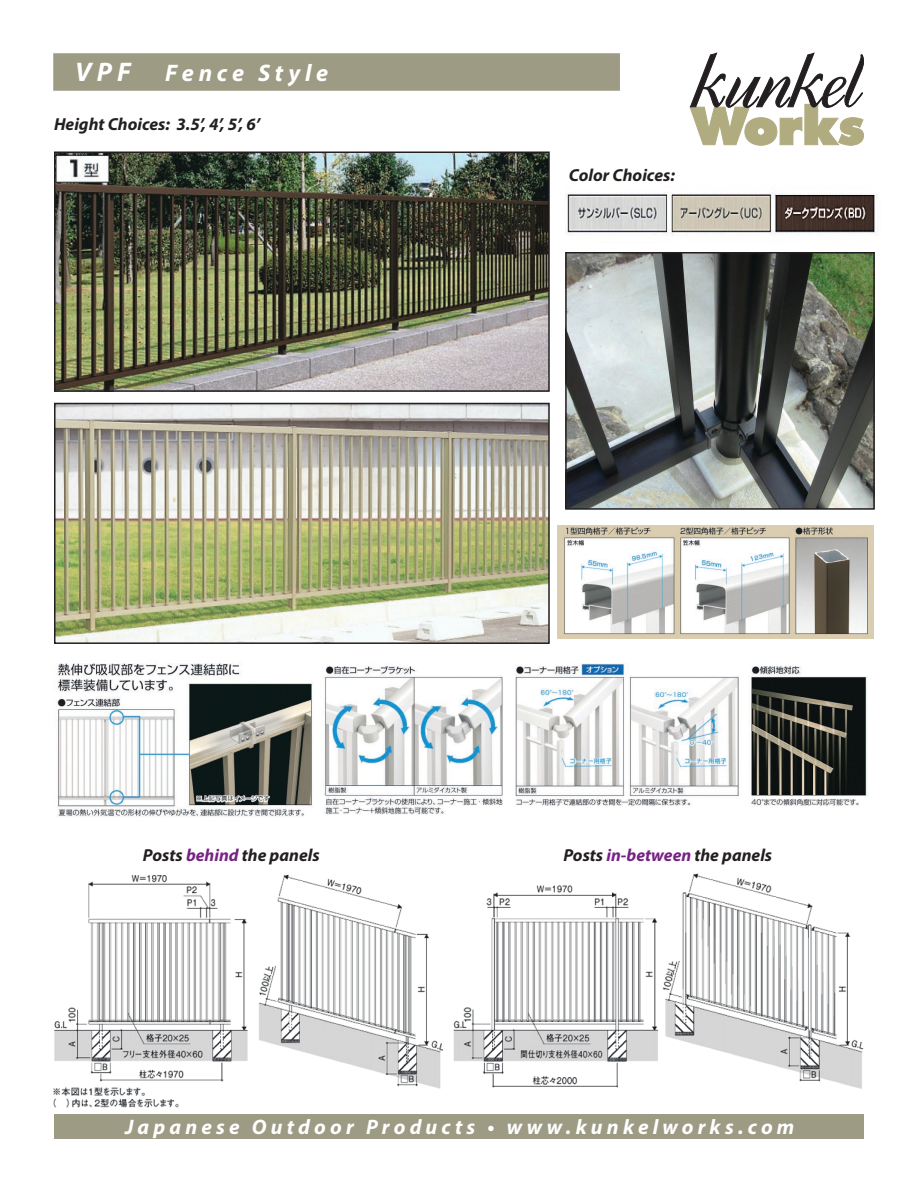
<style>
.page{position:relative;width:918px;height:1188px;background:#fff}
.page>*{position:absolute;margin:0;border:0;box-sizing:border-box;transform-origin:0 0}
.t1{font:italic 700 27px "Myriad Pro";color:#fff}
.t2{font:italic 700 24px "Myriad Pro";letter-spacing:.195em;color:#fff}
.t3{font:italic 700 21px "Myriad Pro";letter-spacing:.2em;color:#fff}
.Boxy_Type{font:italic 700 17.4px "Myriad Pro";color:#231f20}
.s1{color:#762284}
</style>
<div class="page">
<img style="left:57px;top:155px;width:490px;height:234px">
<div style="left:54px;top:152px;width:496px;height:240px;border:2px solid #231f20"></div>
<div style="left:54px;top:1114px;width:810px;height:24px;background:#9d9b84"></div>
<div style="left:53px;top:53px;width:567px;height:38px;background:#9d9b84;border:2px solid #9d9b84"></div>
<img style="left:57px;top:406px;width:490px;height:235px">
<div style="left:54px;top:403px;width:496px;height:241px;border:2px solid #231f20"></div>
<img style="left:53px;top:874px;width:401px;height:234px">
<img style="left:454px;top:873px;width:410px;height:216px">
<img style="left:57px;top:663px;width:256px;height:154px">
<img style="left:323px;top:664px;width:545px;height:151px">
<img style="left:558px;top:525px;width:316px;height:113px">
<img style="left:565px;top:192px;width:314px;height:44px">
<img style="left:568px;top:255px;width:304px;height:252px">
<div style="left:565px;top:252px;width:310px;height:258px;border:2px solid #231f20"></div>
<svg style="left:690px;top:53px;width:174px;height:92px"></svg>
<p class="t1" style="left:75px;top:55px;width:57px">VPF</p>
<p class="t2" style="left:165px;top:58px;width:165px">Fence Style</p>
<p class="Boxy_Type" style="left:54px;top:113px;width:208px">Height Choices: 3.5’, 4’, 5’, 6’</p>
<p class="Boxy_Type" style="left:569px;top:164px;width:108px">Color Choices:</p>
<p class="Boxy_Type" style="left:143px;top:844px;width:178px">Posts <span class="s1">behind</span> the panels</p>
<p class="Boxy_Type" style="left:563px;top:844px;width:210px">Posts <span class="s1">in-between</span> the panels</p>
<p class="t3" style="left:125px;top:1113px;width:671px">Japanese Outdoor Products • www.kunkelworks.com</p>
</div>
